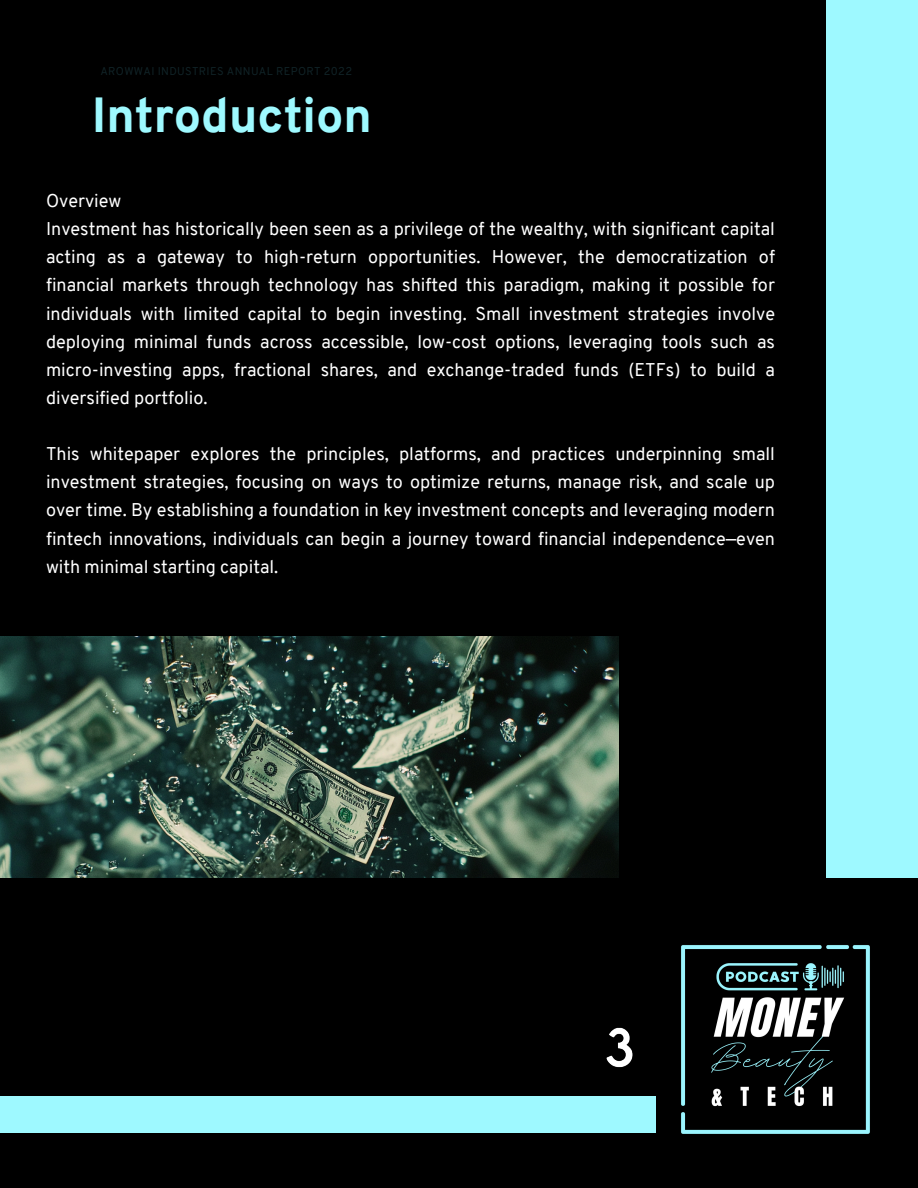
<style>
.page{position:relative;width:918px;height:1188px;background:#000}
.page>*{position:absolute;margin:0;border:0;box-sizing:border-box;transform-origin:0 0}
.t1{font:800 48px "Overpass";color:#9ef9ff}
.t2{font:18px/28.2px "Overpass";color:#fff}
.t3{font:11.1px "Overpass";letter-spacing:.03em;color:#102226}
</style>
<div class="page">
<img style="left:0;top:637px;width:619px;height:240px">
<div style="left:0;top:1096px;width:655px;height:37px;background:#9ef9ff"></div>
<div style="left:826px;top:0;width:92px;height:878px;background:#9ef9ff"></div>
<img style="left:681px;top:945px;width:189px;height:189px">
<img style="left:606px;top:1027px;width:27px;height:41px">
<p class="t3" style="left:100px;top:67px;width:253px">AROWWAI INDUSTRIES ANNUAL REPORT 2022</p>
<h1 class="t1" style="left:92px;top:96px;width:282px">Introduction</h1>
<h2 class="t2" style="left:46px;top:188px;width:731px">Overview<br>Investment has historically been seen as a privilege of the wealthy, with significant capital acting as a gateway to high-return opportunities. However, the democratization of financial markets through technology has shifted this paradigm, making it possible for individuals with limited capital to begin investing. Small investment strategies involve deploying minimal funds across accessible, low-cost options, leveraging tools such as micro-investing apps, fractional shares, and exchange-traded funds (ETFs) to build a diversified portfolio.</h2>
<h2 class="t2" style="left:46px;top:442px;width:731px;text-align:justify">This whitepaper explores the principles, platforms, and practices underpinning small investment strategies, focusing on ways to optimize returns, manage risk, and scale up over time. By establishing a foundation in key investment concepts and leveraging modern fintech innovations, individuals can begin a journey toward financial independence—even with minimal starting capital.</h2>
</div>
